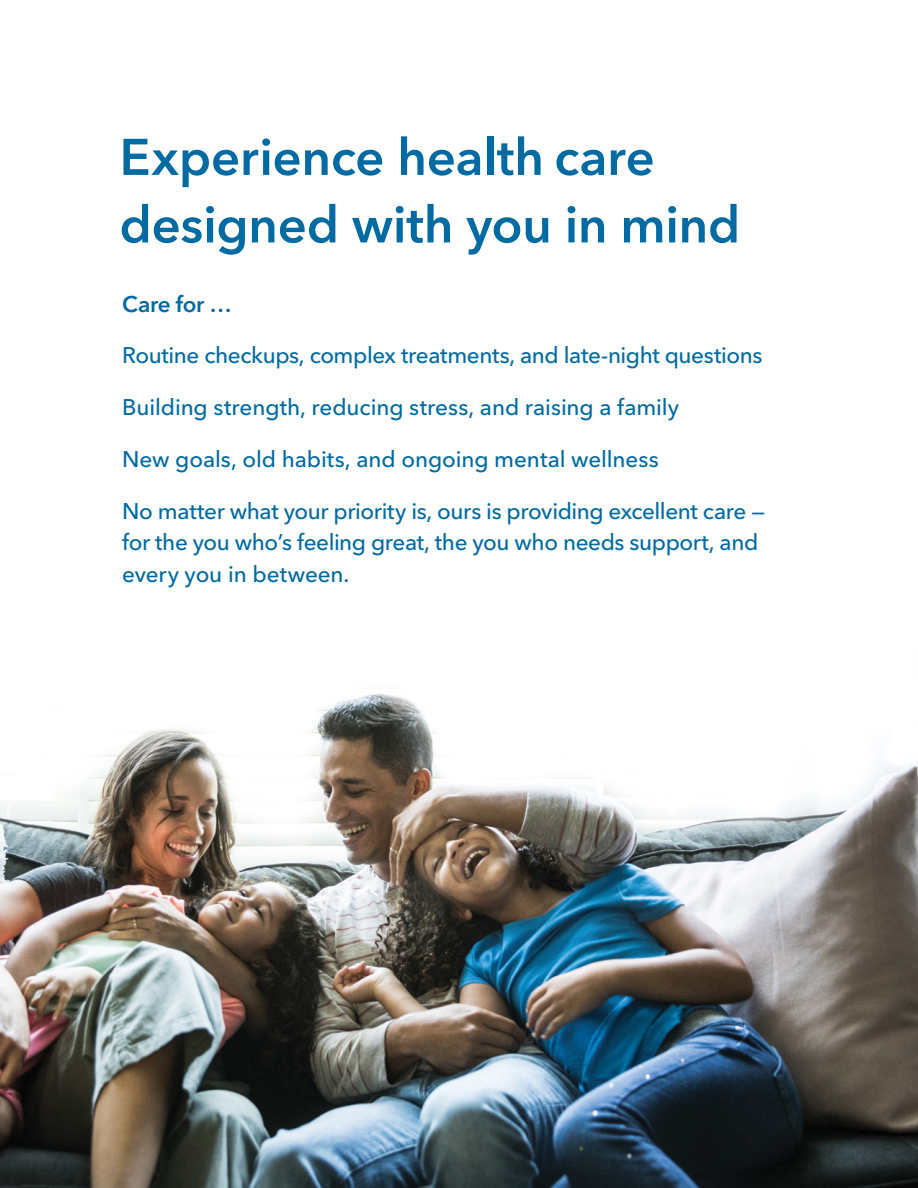
<style>
.page{position:relative;width:918px;height:1188px;background:#fff}
.page>*{position:absolute;margin:0;border:0;box-sizing:border-box;transform-origin:0 0}
.t1{font:600 51px/67.5px "Avenir Next LT Pro";letter-spacing:-.005em;color:#006aa2}
.t2{font:500 22.5px/31.5px "Avenir Next LT Pro";letter-spacing:-.015em;color:#006aa2}
.t3{font:600 22.5px "Avenir Next LT Pro";letter-spacing:-.015em;color:#006aa2}
</style>
<div class="page">
<img style="left:0;top:693px;width:918px;height:495px">
<h2 class="t1" style="left:120px;top:123px;width:622px">Experience health care designed with you in mind</h2>
<p class="t3" style="left:122px;top:290px;width:111px">Care for …</p>
<p class="t2" style="left:122px;top:340px;width:642px">Routine checkups, complex treatments, and late-night questions</p>
<p class="t2" style="left:122px;top:391px;width:558px">Building strength, reducing stress, and raising a family</p>
<p class="t2" style="left:122px;top:443px;width:538px">New goals, old habits, and ongoing mental wellness</p>
<p class="t2" style="left:122px;top:495px;width:644px">No matter what your priority is, ours is providing excellent care — for the you who’s feeling great, the you who needs support, and every you in between.</p>
</div>
